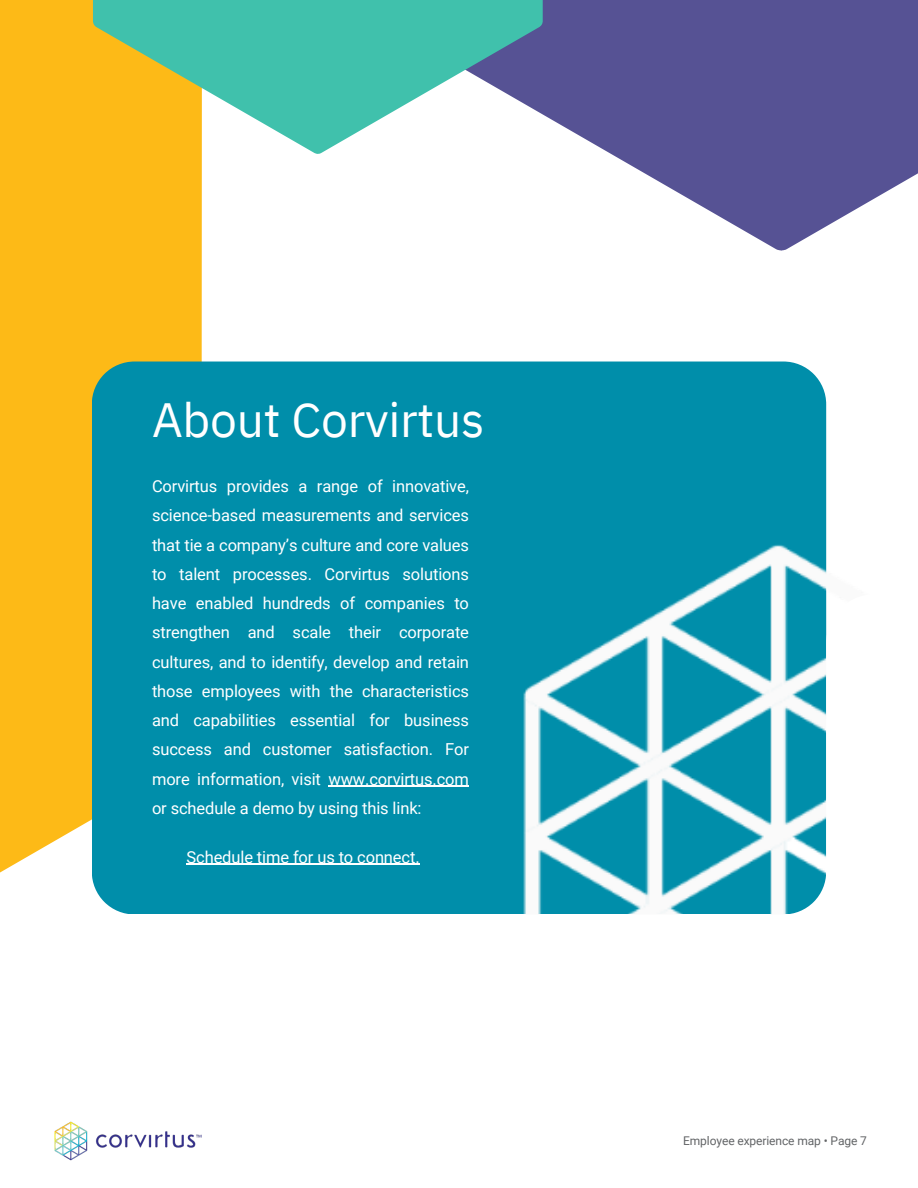
<style>
.page{position:relative;width:918px;height:1188px;background:#fff}
.page>*{position:absolute;margin:0;border:0;box-sizing:border-box;transform-origin:0 0}
.t1{font:48px "IBM Plex Sans";letter-spacing:-.005em;color:#fff}
.t2{font:16.5px/29.2px "Roboto";letter-spacing:-.005em;color:#fff;text-align:justify}
.t3{font:12px "Roboto";letter-spacing:-.005em;color:#626466}
</style>
<div class="page">
<div style="left:0;top:0;width:202px;height:872px;background:#fdba17"></div>
<svg style="left:543px;top:0;width:375px;height:251px;fill:#565294"></svg>
<svg style="left:93px;top:0;width:450px;height:154px;fill:#40c1ac"></svg>
<div style="left:92px;top:362px;width:734px;height:552px;background:#008eaa"></div>
<img style="left:487px;top:510px;width:340px;height:404px">
<svg style="left:826px;top:594px;width:1px;height:320px"></svg>
<img style="left:54px;top:1121px;width:148px;height:40px">
<hr style="left:328px;top:786px;width:141px;height:1px;background:#fff">
<hr style="left:187px;top:864px;width:233px;height:1px;background:#fff">
<h2 class="t1" style="left:152px;top:387px;width:334px">About Corvirtus</h2>
<p class="t2" style="left:152px;top:472px;width:319px">Corvirtus provides a range of innovative, science-based measurements and services that tie a company’s culture and core values to talent processes. Corvirtus solutions have enabled hundreds of companies to strengthen and scale their corporate cultures, and to identify, develop and retain those employees with the characteristics and capabilities essential for business success and customer satisfaction. For more information, visit www.corvirtus.com or schedule a demo by using this link:</p>
<p class="t2" style="left:187px;top:842px;width:235px">Schedule time for us to connect.</p>
<h2 class="t3" style="left:683px;top:1134px;width:185px">Employee experience map • Page 7</h2>
</div>
